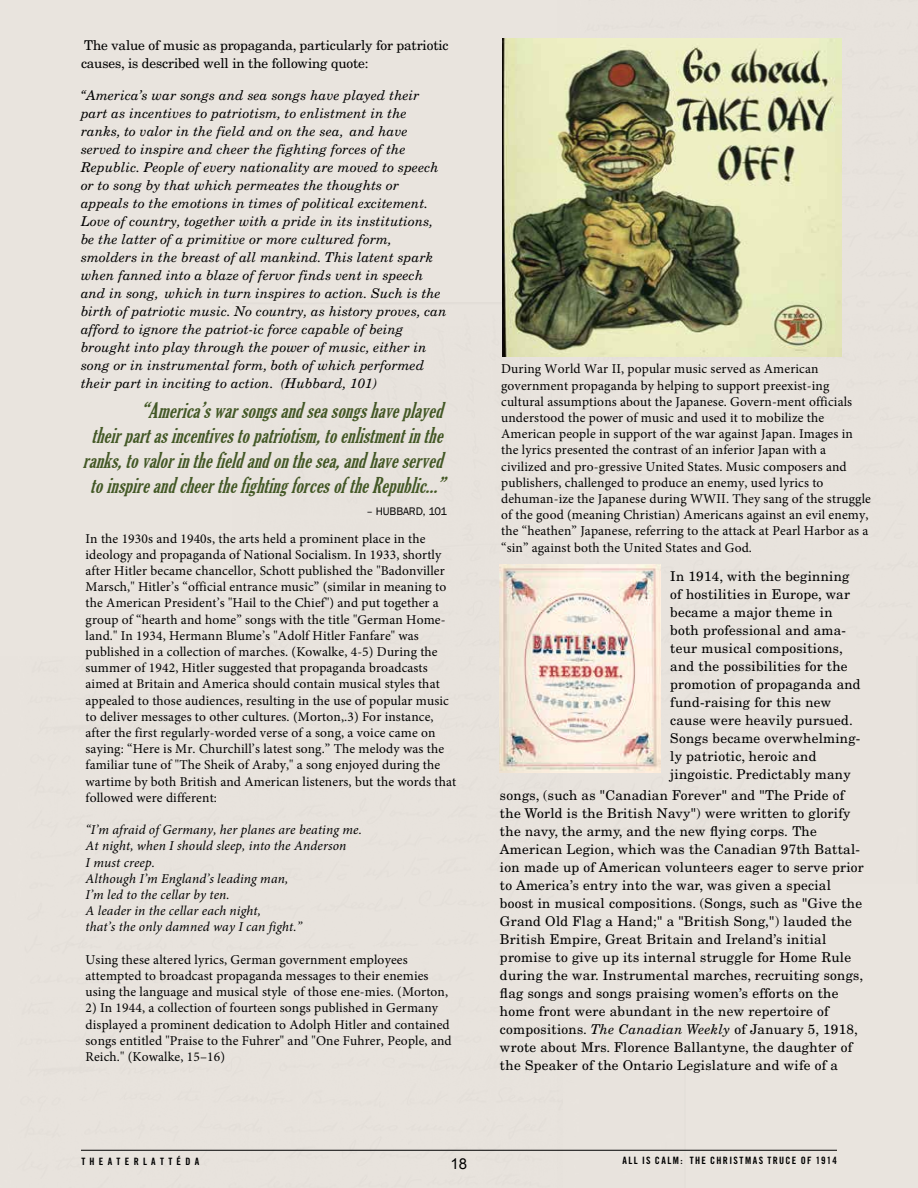
<style>
.page{position:relative;width:918px;height:1188px;background:#fff}
.page>*{position:absolute;margin:0;border:0;box-sizing:border-box;transform-origin:0 0}
.t1{font:italic extra-condensed 21px/25px "Gloucester";color:#4a632c;text-align:right}
.t2{font:15px "Arial";color:#000}
.t3{font:13.5px/16.2px "Minion Pro";letter-spacing:.01em;color:#000}
.t4{font:13.5px/18px "New Century Schlbk LT Std";letter-spacing:.02em;color:#000}
.t5{font:italic 13.5px/18px "New Century Schlbk LT Std";letter-spacing:.01em;color:#000}
.t6{font:italic 13.5px/16.2px "Minion Pro";letter-spacing:.01em;color:#000}
.t7{font:13.5px/18px "New Century Schlbk LT Std";letter-spacing:-.01em;color:#000}
.t8{font:11.25px "Franklin Gothic";letter-spacing:-.01em;color:#000}
.t9{font:10.2px "Trade Gothic LT Std Bd Cn 20";letter-spacing:.13em;color:#000}
.t10{font:10.2px "Trade Gothic LT Std Bd Cn 20";letter-spacing:.425em;color:#000}
.s1{font-style:italic}
</style>
<div class="page">
<hr style="left:0;top:0;width:1px;height:1188px;background:#e9e4de">
<div style="left:1px;top:0;width:917px;height:1188px;background:#e9e4de"></div>
<hr style="left:81px;top:1150px;width:756px;height:1px;background:#000">
<img style="left:563px;top:1149px;width:123px;height:2px">
<img style="left:503px;top:38px;width:338px;height:318px">
<img style="left:500px;top:564px;width:160px;height:209px">
<p class="t7" style="left:81px;top:37px;width:369px">The value of music as propaganda, particularly for patriotic causes, is described well in the following quote:</p>
<p class="t5" style="left:81px;top:86px;width:367px">“America’s war songs and sea songs have played their part as incentives to patriotism, to enlistment in the ranks, to valor in the field and on the sea, and have served to inspire and cheer the fighting forces of the Republic. People of every nationality are moved to speech or to song by that which permeates the thoughts or appeals to the emotions in times of political excitement.<br>Love of country, together with a pride in its institutions, be the latter of a primitive or more cultured form, smolders in the breast of all mankind. This latent spark when fanned into a blaze of fervor finds vent in speech and in song, which in turn inspires to action. Such is the birth of patriotic music. No country, as history proves, can afford to ignore the patriot-ic force capable of being brought into play through the power of music, either in song or in instrumental form, both of which performed their part in inciting to action. (Hubbard, 101)</p>
<h1 class="t1" style="left:83px;top:398px;width:369px">“America’swarsongs andseasongshaveplayed theirpartasincentivestopatriotism,toenlistmentinthe ranks,tovalorinthefieldandonthesea,andhaveserved toinspireandcheerthefightingforces of theRepublic...”</h1>
<p class="t8" style="left:367px;top:504px;width:82px">– HUBBARD, 101</p>
<p class="t3" style="left:86px;top:530px;width:372px">In the 1930s and 1940s, the arts held a prominent place in the ideology and propaganda of National Socialism. In 1933, shortly after Hitler became chancellor, Schott published the "Badonviller Marsch," Hitler’s “official entrance music” (similar in meaning to the American President’s "Hail to the Chief") and put together a group of “hearth and home” songs with the title "German Home&shy;land." In 1934, Hermann Blume’s "Adolf Hitler Fanfare" was published in a collection of marches. (Kowalke, 4-5) During the summer of 1942, Hitler suggested that propaganda broadcasts aimed at Britain and America should contain musical styles that appealed to those audiences, resulting in the use of popular music to deliver messages to other cultures. (Morton,.3) For instance, after the first regularly-worded verse of a song, a voice came on saying: “Here is Mr. Churchill’s latest song.” The melody was the familiar tune of "The Sheik of Araby," a song enjoyed during the wartime by both British and American listeners, but the words that followed were different:</p>
<p class="t6" style="left:86px;top:822px;width:278px">“I’m afraid of Germany, her planes are beating me.<br>At night, when I should sleep, into the Anderson<br>I must creep.<br>Although I’m England’s leading man,<br>I’m led to the cellar by ten.<br>A leader in the cellar each night,<br>that’s the only damned way I can fight.”</p>
<p class="t3" style="left:86px;top:951px;width:364px">Using these altered lyrics, German government employees attempted to broadcast propaganda messages to their enemies using the language and musical style of those ene-mies. (Morton,</p>
<p class="t3" style="left:86px;top:1000px;width:368px">2) In 1944, a collection of fourteen songs published in Germany displayed a prominent dedication to Adolph Hitler and contained songs entitled "Praise to the Fuhrer" and "One Fuhrer, People, and Reich." (Kowalke, 15–16)</p>
<p class="t3" style="left:501px;top:361px;width:371px">During World War II, popular music served as American government propaganda by helping to support preexist-ing cultural assumptions about the Japanese. Govern-ment officials understood the power of music and used it to mobilize the American people in support of the war against Japan. Images in the lyrics presented the contrast of an inferior Japan with a civilized and pro-gressive United States. Music composers and publishers, challenged to produce an enemy, used lyrics to dehuman-ize the Japanese during WWII. They sang of the struggle of the good (meaning Christian) Americans against an evil enemy, the “heathen” Japanese, referring to the attack at Pearl Harbor as a “sin” against both the United States and God.</p>
<p class="t4" style="left:670px;top:567px;width:192px">In 1914, with the beginning of hostilities in Europe, war became a major theme in both professional and ama&shy;teur musical compositions, and the possibilities for the promotion of propaganda and fund-raising for this new cause were heavily pursued.<br>Songs became overwhelming&shy;ly patriotic, heroic and jingoistic. Predictably many</p>
<p class="t4" style="left:500px;top:786px;width:365px">songs, (such as "Canadian Forever" and "The Pride of the World is the British Navy") were written to glorify the navy, the army, and the new flying corps. The American Legion, which was the Canadian 97th Battal&shy;ion made up of American volunteers eager to serve prior to America’s entry into the war, was given a special boost in musical compositions. (Songs, such as "Give the Grand old Flag a Hand;" a "British Song,") lauded the British Empire, Great Britain and Ireland’s initial promise to give up its internal struggle for Home Rule during the war. Instrumental marches, recruiting songs, flag songs and songs praising women’s efforts on the home front were abundant in the new repertoire of compositions. <span class="s1">The Canadian Weekly</span> of January 5, 1918, wrote about Mrs. Florence Ballantyne, the daughter of the Speaker of the ontario Legislature and wife of a</p>
<p class="t10" style="left:81px;top:1155px;width:119px">THEATER LATTÉ DA</p>
<p class="t9" style="left:622px;top:1155px;width:216px">ALL IS CALM: THE CHRISTMAS TRUCE OF 1914</p>
<p class="t2" style="left:451px;top:1153px;width:18px">18</p>
</div>
